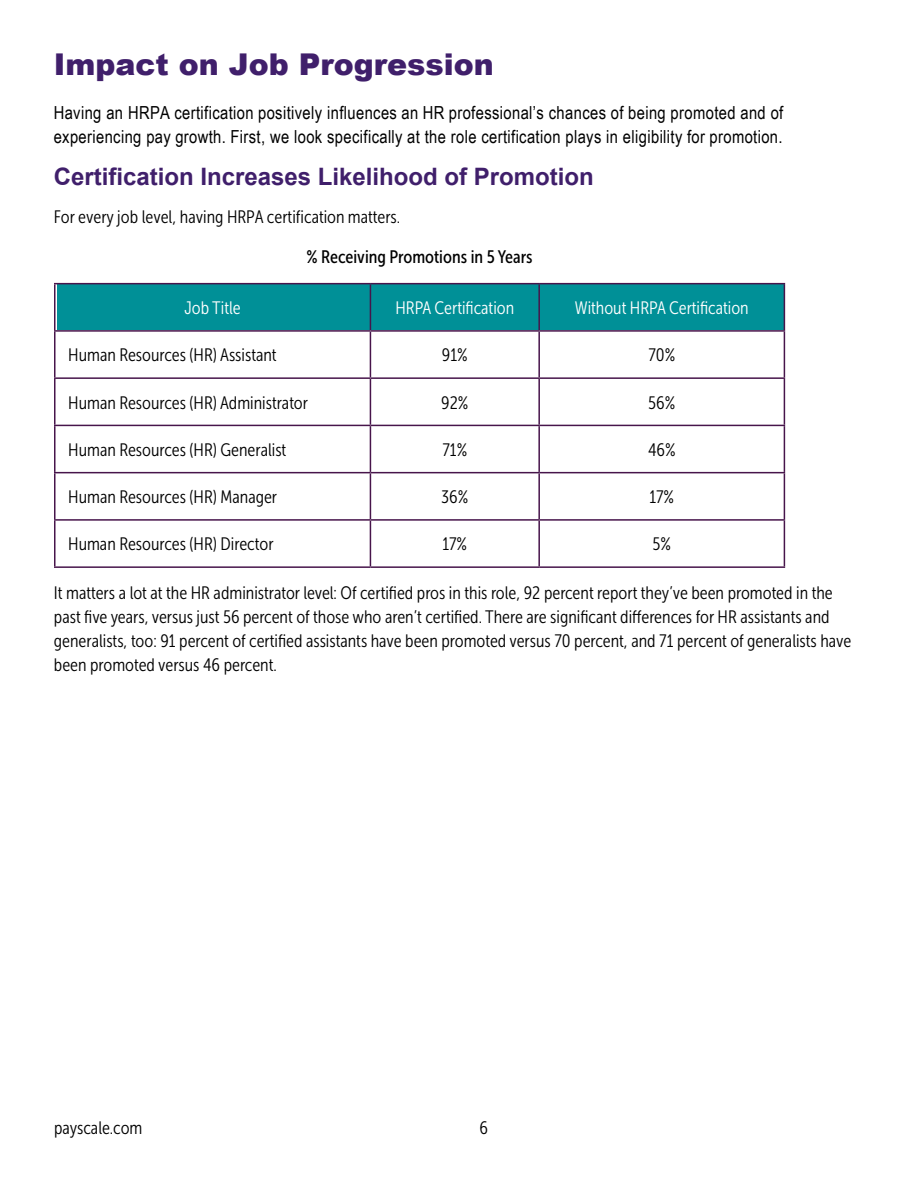
<style>
.page{position:relative;width:918px;height:1188px;background:#fff}
.page>*{position:absolute;margin:0;border:0;box-sizing:border-box;transform-origin:0 0}
.t1{font:900 30px "Arial";color:#401f6b}
.t2{font:700 24px "Arial";color:#401f6b}
.t3{font:18px/24px "Museo Sans Cond 300";color:#000}
.t4{font:18px/24px "Arial Narrow";letter-spacing:.02em;color:#000}
.t5{font:18px "Museo Sans Cond 300";color:#fff}
.t6{font:18px "Museo Sans Cond 500";color:#000}
</style>
<div class="page">
<div style="left:57px;top:283px;width:728px;height:47px;background:#009097"></div>
<hr style="left:54px;top:283px;width:316px;height:1px;background:#47154b">
<hr style="left:54px;top:284px;width:2px;height:46px;background:#47154b">
<hr style="left:370px;top:283px;width:169px;height:1px;background:#47154b">
<hr style="left:370px;top:284px;width:1px;height:46px;background:#47154b">
<hr style="left:539px;top:283px;width:246px;height:1px;background:#47154b">
<hr style="left:538px;top:284px;width:2px;height:46px;background:#47154b">
<hr style="left:784px;top:284px;width:1px;height:46px;background:#47154b">
<hr style="left:54px;top:330px;width:316px;height:2px;background:#47154b">
<hr style="left:54px;top:332px;width:2px;height:45px;background:#47154b">
<hr style="left:370px;top:330px;width:169px;height:2px;background:#47154b">
<hr style="left:370px;top:332px;width:1px;height:45px;background:#47154b">
<hr style="left:539px;top:330px;width:246px;height:2px;background:#47154b">
<hr style="left:538px;top:332px;width:2px;height:45px;background:#47154b">
<hr style="left:784px;top:332px;width:1px;height:45px;background:#47154b">
<hr style="left:54px;top:377px;width:316px;height:2px;background:#47154b">
<hr style="left:54px;top:379px;width:2px;height:46px;background:#47154b">
<hr style="left:370px;top:377px;width:169px;height:2px;background:#47154b">
<hr style="left:370px;top:379px;width:1px;height:46px;background:#47154b">
<hr style="left:539px;top:377px;width:246px;height:2px;background:#47154b">
<hr style="left:538px;top:379px;width:2px;height:46px;background:#47154b">
<hr style="left:784px;top:379px;width:1px;height:46px;background:#47154b">
<hr style="left:54px;top:425px;width:316px;height:1px;background:#47154b">
<hr style="left:54px;top:426px;width:2px;height:46px;background:#47154b">
<hr style="left:370px;top:425px;width:169px;height:1px;background:#47154b">
<hr style="left:370px;top:426px;width:1px;height:46px;background:#47154b">
<hr style="left:539px;top:425px;width:246px;height:1px;background:#47154b">
<hr style="left:538px;top:426px;width:2px;height:46px;background:#47154b">
<hr style="left:784px;top:426px;width:1px;height:46px;background:#47154b">
<hr style="left:54px;top:472px;width:316px;height:1px;background:#47154b">
<hr style="left:54px;top:473px;width:2px;height:46px;background:#47154b">
<hr style="left:370px;top:472px;width:169px;height:1px;background:#47154b">
<hr style="left:370px;top:473px;width:1px;height:46px;background:#47154b">
<hr style="left:539px;top:472px;width:246px;height:1px;background:#47154b">
<hr style="left:538px;top:473px;width:2px;height:46px;background:#47154b">
<hr style="left:784px;top:473px;width:1px;height:46px;background:#47154b">
<hr style="left:54px;top:519px;width:316px;height:2px;background:#47154b">
<hr style="left:54px;top:521px;width:2px;height:45px;background:#47154b">
<hr style="left:370px;top:519px;width:169px;height:2px;background:#47154b">
<hr style="left:370px;top:521px;width:1px;height:45px;background:#47154b">
<hr style="left:539px;top:519px;width:246px;height:2px;background:#47154b">
<hr style="left:538px;top:521px;width:2px;height:45px;background:#47154b">
<hr style="left:784px;top:521px;width:1px;height:45px;background:#47154b">
<hr style="left:54px;top:566px;width:316px;height:2px;background:#47154b">
<hr style="left:370px;top:566px;width:169px;height:2px;background:#47154b">
<hr style="left:539px;top:566px;width:246px;height:2px;background:#47154b">
<h3 class="t1" style="left:54px;top:43px;width:442px">Impact on Job Progression</h3>
<p class="t4" style="left:54px;top:100px;width:731px">Having an HRPA certification positively influences an HR professional’s chances of being promoted and of experiencing pay growth. First, we look specifically at the role certification plays in eligibility for promotion.</p>
<h4 class="t2" style="left:54px;top:161px;width:542px">Certification Increases Likelihood of Promotion</h4>
<p class="t3" style="left:54px;top:204px;width:348px">For every job level, having HRPA certification matters.</p>
<p class="t6" style="left:306px;top:246px;width:228px">% Receiving Promotions in 5 Years</p>
<p class="t5" style="left:185px;top:298px;width:58px">Job Title</p>
<p class="t5" style="left:395px;top:298px;width:120px">HRPA Certification</p>
<p class="t5" style="left:575px;top:298px;width:175px">Without HRPA Certification</p>
<p class="t3" style="left:68px;top:343px;width:210px">Human Resources (HR) Assistant</p>
<p class="t3" style="left:442px;top:343px;width:27px">91%</p>
<p class="t3" style="left:648px;top:343px;width:28px">70%</p>
<p class="t3" style="left:68px;top:391px;width:241px">Human Resources (HR) Administrator</p>
<p class="t3" style="left:441px;top:391px;width:29px">92%</p>
<p class="t3" style="left:648px;top:391px;width:28px">56%</p>
<p class="t3" style="left:68px;top:438px;width:220px">Human Resources (HR) Generalist</p>
<p class="t3" style="left:442px;top:438px;width:26px">71%</p>
<p class="t3" style="left:648px;top:438px;width:29px">46%</p>
<p class="t3" style="left:68px;top:485px;width:210px">Human Resources (HR) Manager</p>
<p class="t3" style="left:441px;top:485px;width:29px">36%</p>
<p class="t3" style="left:649px;top:485px;width:26px">17%</p>
<p class="t3" style="left:68px;top:532px;width:207px">Human Resources (HR) Director</p>
<p class="t3" style="left:442px;top:532px;width:26px">17%</p>
<p class="t3" style="left:653px;top:532px;width:20px">5%</p>
<p class="t3" style="left:54px;top:581px;width:799px">It matters a lot at the HR administrator level: Of certified pros in this role, 92 percent report they’ve been promoted in the past five years, versus just 56 percent of those who aren’t certified. There are significant differences for HR assistants and generalists, too: 91 percent of certified assistants have been promoted versus 70 percent, and 71 percent of generalists have been promoted versus 46 percent.</p>
<p class="t3" style="left:54px;top:1116px;width:90px">payscale.com</p>
<p class="t3" style="left:480px;top:1116px;width:10px">6</p>
</div>
